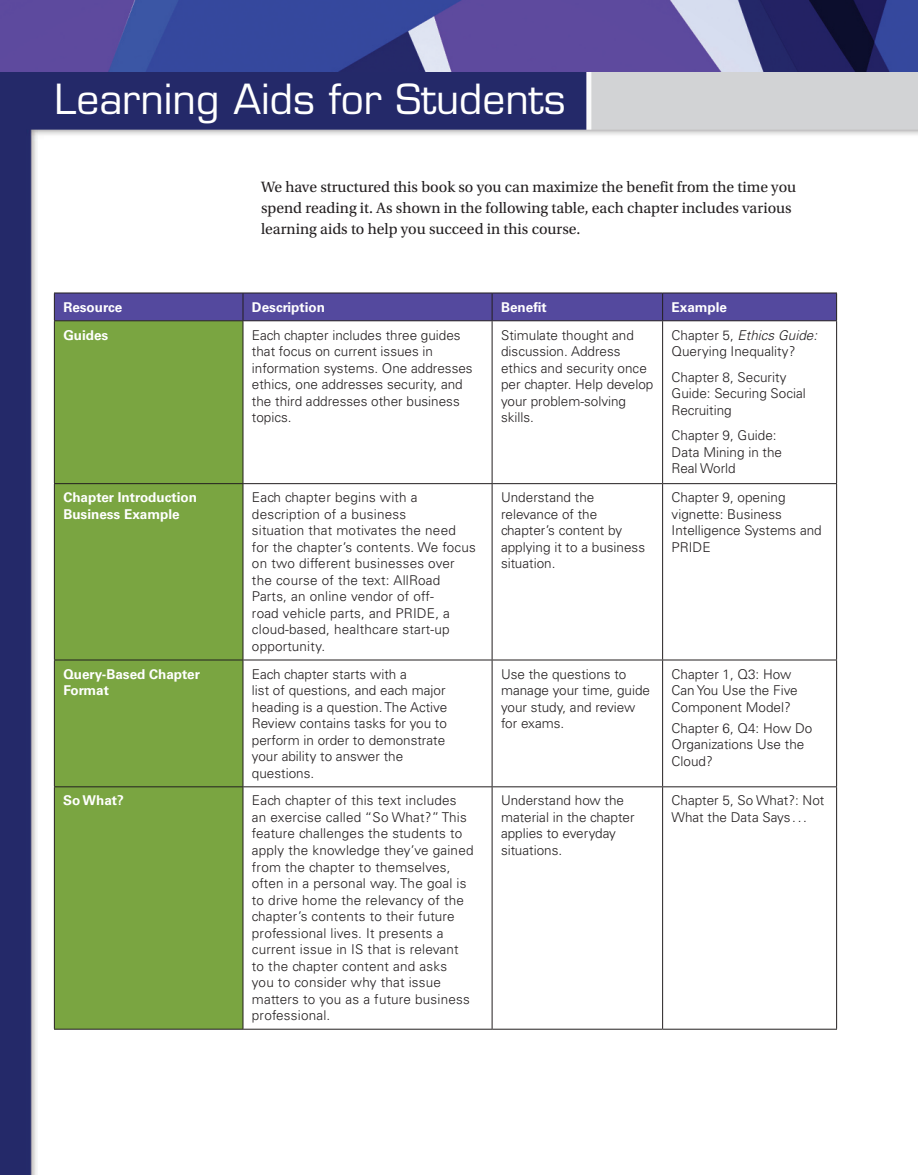
<style>
.page{position:relative;width:918px;height:1175px;background:#fff}
.page>*{position:absolute;margin:0;border:0;box-sizing:border-box;transform-origin:0 0}
.t1{font:40.5px "Eurostile LT Std";color:#fff}
.t2{font:15.75px/21px "Utopia Std";color:#231f20}
.t3{font:300 13.5px/16.5px "Univers LT Std";color:#231f20}
.t4{font:700 13.5px/16.5px "Univers LT Std";color:#fff}
.s1{font-style:italic}
</style>
<div class="page">
<img style="left:0;top:0;width:918px;height:1174px">
<div style="left:55px;top:321px;width:188px;height:707px;background:#7aa541"></div>
<hr style="left:54px;top:292px;width:189px;height:1px;background:#231f20">
<hr style="left:243px;top:292px;width:249px;height:1px;background:#231f20">
<hr style="left:492px;top:292px;width:171px;height:1px;background:#231f20">
<hr style="left:663px;top:292px;width:174px;height:1px;background:#231f20">
<div style="left:54px;top:293px;width:783px;height:27px;background:#54499e"></div>
<hr style="left:54px;top:320px;width:189px;height:1px;background:#231f20">
<hr style="left:54px;top:321px;width:1px;height:162px;background:#231f20">
<hr style="left:243px;top:320px;width:249px;height:1px;background:#231f20">
<hr style="left:243px;top:321px;width:1px;height:162px;background:#231f20">
<hr style="left:492px;top:320px;width:171px;height:1px;background:#231f20">
<hr style="left:492px;top:321px;width:1px;height:162px;background:#231f20">
<hr style="left:663px;top:320px;width:174px;height:1px;background:#231f20">
<hr style="left:662px;top:321px;width:1px;height:162px;background:#231f20">
<hr style="left:836px;top:321px;width:1px;height:162px;background:#231f20">
<hr style="left:54px;top:483px;width:189px;height:1px;background:#231f20">
<hr style="left:54px;top:484px;width:1px;height:175px;background:#231f20">
<hr style="left:243px;top:483px;width:249px;height:1px;background:#231f20">
<hr style="left:243px;top:484px;width:1px;height:175px;background:#231f20">
<hr style="left:492px;top:483px;width:171px;height:1px;background:#231f20">
<hr style="left:492px;top:484px;width:1px;height:175px;background:#231f20">
<hr style="left:663px;top:483px;width:174px;height:1px;background:#231f20">
<hr style="left:662px;top:484px;width:1px;height:175px;background:#231f20">
<hr style="left:836px;top:484px;width:1px;height:175px;background:#231f20">
<hr style="left:54px;top:659px;width:189px;height:1px;background:#231f20">
<hr style="left:54px;top:660px;width:1px;height:126px;background:#231f20">
<hr style="left:243px;top:659px;width:249px;height:1px;background:#231f20">
<hr style="left:243px;top:660px;width:1px;height:126px;background:#231f20">
<hr style="left:492px;top:659px;width:171px;height:1px;background:#231f20">
<hr style="left:492px;top:660px;width:1px;height:126px;background:#231f20">
<hr style="left:663px;top:659px;width:174px;height:1px;background:#231f20">
<hr style="left:662px;top:660px;width:1px;height:126px;background:#231f20">
<hr style="left:836px;top:660px;width:1px;height:126px;background:#231f20">
<hr style="left:54px;top:786px;width:189px;height:1px;background:#231f20">
<hr style="left:54px;top:787px;width:1px;height:241px;background:#231f20">
<hr style="left:243px;top:786px;width:249px;height:1px;background:#231f20">
<hr style="left:243px;top:787px;width:1px;height:241px;background:#231f20">
<hr style="left:492px;top:786px;width:171px;height:1px;background:#231f20">
<hr style="left:492px;top:787px;width:1px;height:241px;background:#231f20">
<hr style="left:663px;top:786px;width:174px;height:1px;background:#231f20">
<hr style="left:662px;top:787px;width:1px;height:241px;background:#231f20">
<hr style="left:836px;top:787px;width:1px;height:241px;background:#231f20">
<hr style="left:54px;top:1028px;width:189px;height:1px;background:#231f20">
<hr style="left:243px;top:1028px;width:249px;height:1px;background:#231f20">
<hr style="left:492px;top:1028px;width:171px;height:1px;background:#231f20">
<hr style="left:663px;top:1028px;width:174px;height:1px;background:#231f20">
<h1 class="t1" style="left:54px;top:75px;width:513px">Learning Aids for Students</h1>
<p class="t2" style="left:261px;top:176px;width:537px">We have structured this book so you can maximize the benefit from the time you spend reading it. As shown in the following table, each chapter includes various learning aids to help you succeed in this course.</p>
<p class="t4" style="left:63px;top:299px;width:60px">Resource</p>
<p class="t4" style="left:252px;top:299px;width:74px">Description</p>
<p class="t4" style="left:501px;top:299px;width:47px">Benefit</p>
<p class="t4" style="left:672px;top:299px;width:57px">Example</p>
<p class="t4" style="left:63px;top:327px;width:47px">Guides</p>
<p class="t3" style="left:252px;top:326px;width:222px">Each chapter includes three guides that focus on current issues in information systems. One addresses ethics, one addresses security, and the third addresses other business topics.</p>
<p class="t3" style="left:501px;top:326px;width:154px">Stimulate thought and discussion. Address ethics and security once per chapter. Help develop your problem-solving skills.</p>
<p class="t3" style="left:672px;top:326px;width:147px">Chapter 5, <span class="s1">Ethics Guide:<br></span>Querying Inequality?</p>
<p class="t3" style="left:672px;top:368px;width:136px">Chapter 8, Security<br>Guide: Securing Social<br>Recruiting</p>
<p class="t3" style="left:672px;top:427px;width:112px">Chapter 9, Guide:<br>Data Mining in the<br>Real World</p>
<p class="t4" style="left:63px;top:489px;width:135px">Chapter Introduction<br>Business Example</p>
<p class="t3" style="left:252px;top:489px;width:225px">Each chapter begins with a description of a business<br>situation that motivates the need<br>for the chapter’s contents. We focus on two different businesses over the course of the text: AllRoad<br>Parts, an online vendor of off-<br>road vehicle parts, and PRIDE, a cloud-based, healthcare start-up opportunity.</p>
<p class="t3" style="left:501px;top:489px;width:146px">Understand the relevance of the chapter’s content by applying it to a business situation.</p>
<p class="t3" style="left:672px;top:489px;width:152px">Chapter 9, opening vignette: Business<br>Intelligence Systems and<br>PRIDE</p>
<p class="t4" style="left:63px;top:666px;width:138px">Query-Based Chapter<br>Format</p>
<p class="t3" style="left:252px;top:665px;width:197px">Each chapter starts with a<br>list of questions, and each major heading is a question. The Active<br>Review contains tasks for you to perform in order to demonstrate your ability to answer the questions.</p>
<p class="t3" style="left:501px;top:665px;width:151px">Use the questions to manage your time, guide your study, and review for exams.</p>
<p class="t3" style="left:672px;top:665px;width:128px">Chapter 1, Q3: How<br>Can You Use the Five<br>Component Model?</p>
<p class="t3" style="left:672px;top:719px;width:142px">Chapter 6, Q4: How Do<br>Organizations Use the<br>Cloud?</p>
<p class="t4" style="left:63px;top:792px;width:62px">So What?</p>
<p class="t3" style="left:252px;top:792px;width:223px">Each chapter of this text includes an exercise called “So What?” This feature challenges the students to apply the knowledge they’ve gained from the chapter to themselves, often in a personal way. The goal is to drive home the relevancy of the chapter’s contents to their future professional lives. It presents a current issue in IS that is relevant to the chapter content and asks<br>you to consider why that issue matters to you as a future business professional.</p>
<p class="t3" style="left:501px;top:792px;width:135px">Understand how the material in the chapter applies to everyday situations.</p>
<p class="t3" style="left:672px;top:792px;width:154px">Chapter 5, So What?: Not<br>What the Data Says . . .</p>
</div>
